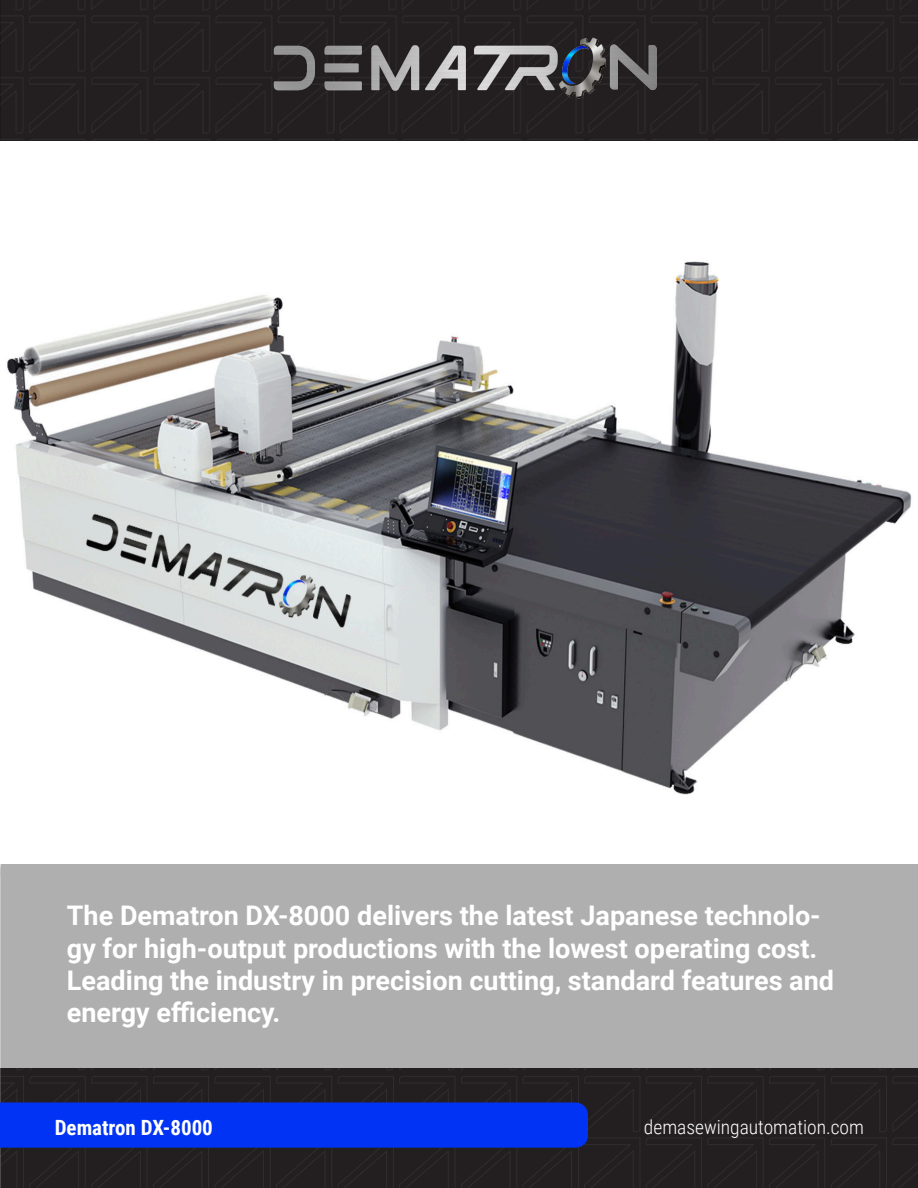
<style>
.page{position:relative;width:918px;height:1188px;background:#fff}
.page>*{position:absolute;margin:0;border:0;box-sizing:border-box;transform-origin:0 0}
.Large_Title{font:700 27px/32.4px "Roboto";color:#fff}
.BODY{font:700 21px "Roboto Condensed";color:#fff}
.BODY-2{font:300 19.5px "Roboto Condensed";color:#fff}
</style>
<div class="page">
<img style="left:0;top:1068px;width:918px;height:120px">
<div style="left:0;top:0;width:918px;height:141px;background:#231f20"></div>
<img style="left:7px;top:261px;width:905px;height:534px">
<div style="left:0;top:1102px;width:588px;height:46px;background:#0033f4"></div>
<div style="left:0;top:864px;width:918px;height:204px;background:#b0afb0"></div>
<img style="left:255px;top:18px;width:406px;height:108px">
<p class="Large_Title" style="left:67px;top:898px;width:769px">The Dematron DX-8000 delivers the latest Japanese technolo&shy;gy for high-output productions with the lowest operating cost.<br>Leading the industry in precision cutting, standard features and energy efficiency.</p>
<p class="BODY" style="left:55px;top:1113px;width:160px">Dematron DX-8000</p>
<p class="BODY-2" style="left:644px;top:1113px;width:222px">demasewingautomation.com</p>
</div>
